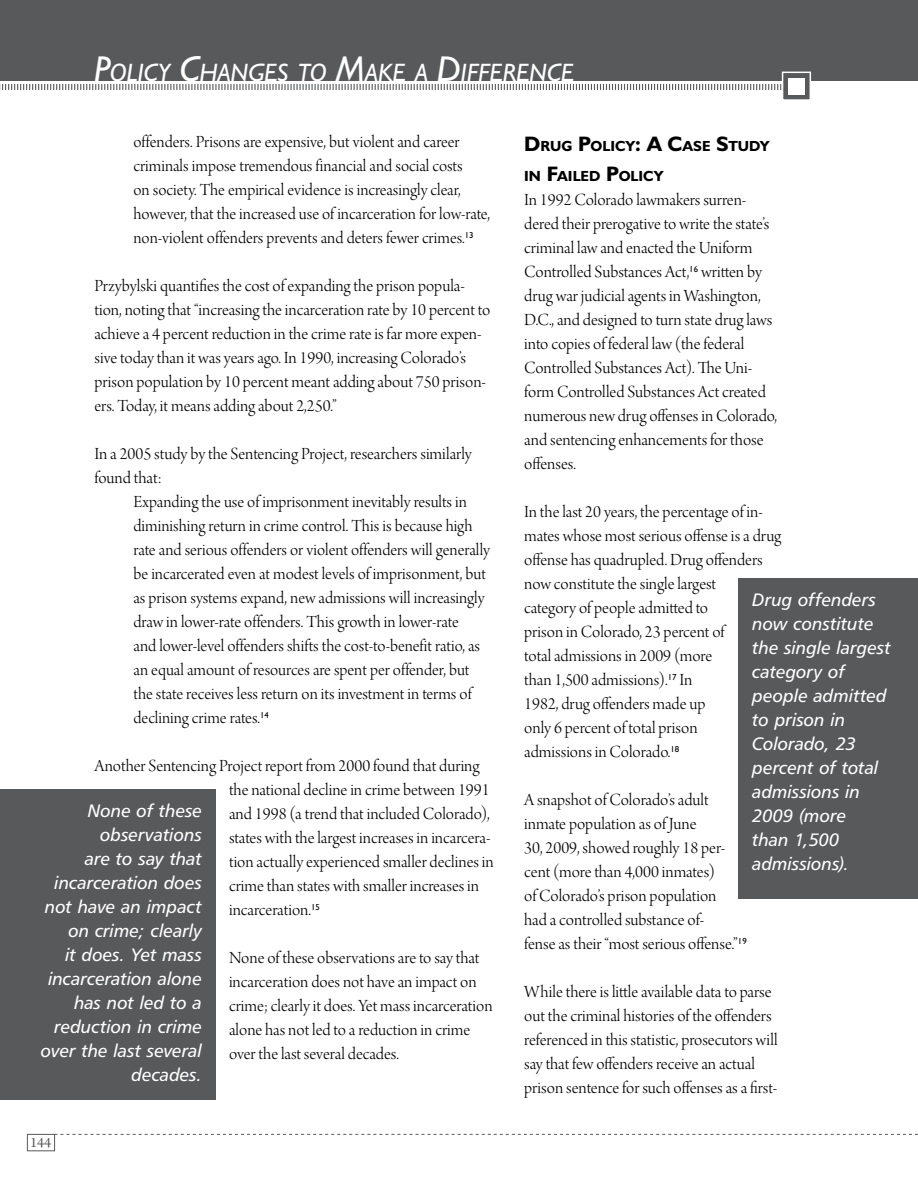
<style>
.page{position:relative;width:918px;height:1188px;background:#fff}
.page>*{position:absolute;margin:0;border:0;box-sizing:border-box;transform-origin:0 0}
.t1{font:italic 25.2px "Humanist 521 BT";letter-spacing:-.005em;color:#fff}
.t2{font:18px/24px "Arno Pro Light Display";color:#000}
.t3{font:18px/24px "Humanist 777 BT Italic B";letter-spacing:-.005em;color:#fff;text-align:right}
.t4{font:15px "Arno Pro";color:#58595b}
.t5{font:700 14.7px/30px "Humanist 521 BT";letter-spacing:.005em;color:#000}
.s1{font-size:36px}
.s2{font-size:21px}
</style>
<div class="page">
<svg style="left:55px;top:1134px;width:863px;height:1px"></svg>
<div style="left:0;top:0;width:918px;height:81px;background:#58595b"></div>
<svg style="left:0;top:84px;width:782px;height:6px"></svg>
<div style="left:782px;top:72px;width:29px;height:29px;background:#58595b;border:2px solid #fff"></div>
<div style="left:788px;top:78px;width:16px;height:16px;background:#fff"></div>
<div style="left:27px;top:1134px;width:28px;height:17px;border:1px solid #58595b"></div>
<div style="left:0;top:789px;width:216px;height:311px;background:#58595b"></div>
<div style="left:739px;top:578px;width:179px;height:320px;background:#58595b"></div>
<h1 class="t1" style="left:94px;top:57px;width:481px"><span class="s1">P</span>OLICY <span class="s1">C</span>HANGES TO <span class="s1">M</span>AKE A <span class="s1">D</span>IFFERENCE</h1>
<p class="t2" style="left:134px;top:131px;width:358px">offenders. Prisons are expensive, but violent and career criminals impose tremendous financial and social costs<br>on society. The empirical evidence is increasingly clear, however, that the increased use of incarceration for low-rate, non-violent offenders prevents and deters fewer crimes.<sup>13</sup></p>
<p class="t2" style="left:94px;top:275px;width:397px">Przybylski quantifies the cost of expanding the prison popula&shy;tion, noting that “increasing the incarceration rate by 10 percent to achieve a 4 percent reduction in the crime rate is far more expen&shy;sive today than it was years ago. In 1990, increasing Colorado’s prison population by 10 percent meant adding about 750 prison&shy;ers. Today, it means adding about 2,250.”</p>
<p class="t2" style="left:94px;top:443px;width:379px">In a 2005 study by the Sentencing Project, researchers similarly found that:</p>
<p class="t2" style="left:134px;top:491px;width:358px">Expanding the use of imprisonment inevitably results in diminishing return in crime control. This is because high rate and serious offenders or violent offenders will generally be incarcerated even at modest levels of imprisonment, but as prison systems expand, new admissions will increasingly draw in lower-rate offenders. This growth in lower-rate<br>and lower-level offenders shifts the cost-to-benefit ratio, as an equal amount of resources are spent per offender, but the state receives less return on its investment in terms of declining crime rates.<sup>14</sup></p>
<p class="t2" style="left:229px;top:755px;width:266px;text-indent:-135px">Another Sentencing Project report from 2000 found that during the national decline in crime between 1991 and 1998 (a trend that included Colorado), states with the largest increases in incarcera&shy;tion actually experienced smaller declines in crime than states with smaller increases in incarceration.<sup>15</sup></p>
<p class="t2" style="left:229px;top:947px;width:265px">None of these observations are to say that incarceration does not have an impact on crime; clearly it does. Yet mass incarceration alone has not led to a reduction in crime over the last several decades.</p>
<p class="t3" style="left:41px;top:798px;width:163px">None of these observations<br>are to say that incarceration does not have an impact on crime; clearly<br>it does. Yet mass incarceration alone has not led to a reduction in crime over the last several decades.</p>
<p class="t4" style="left:30px;top:1134px;width:23px">144</p>
<p class="t5" style="left:524px;top:131px;width:247px"><span class="s2">D</span>RUG <span class="s2">P</span>OLICY<span class="s2">: A C</span>ASE <span class="s2">S</span>TUDY<br>IN <span class="s2">F</span>AILED <span class="s2">P</span>OLICY</p>
<p class="t2" style="left:524px;top:189px;width:254px">In 1992 Colorado lawmakers surren&shy;dered their prerogative to write the state’s criminal law and enacted the Uniform Controlled Substances Act,<sup>16</sup> written by drug war judicial agents in Washington, D.C., and designed to turn state drug laws into copies of federal law (the federal Controlled Substances Act). The Uni&shy;form Controlled Substances Act created numerous new drug offenses in Colorado, and sentencing enhancements for those offenses.</p>
<p class="t2" style="left:524px;top:501px;width:259px">In the last 20 years, the percentage of in&shy;mates whose most serious offense is a drug offense has quadrupled. Drug offenders now constitute the single largest<br>category of people admitted to<br>prison in Colorado, 23 percent of<br>total admissions in 2009 (more<br>than 1,500 admissions).<sup>17</sup> In<br>1982, drug offenders made up<br>only 6 percent of total prison<br>admissions in Colorado.<sup>18</sup></p>
<p class="t2" style="left:524px;top:789px;width:224px">A snapshot of Colorado’s adult inmate population as of June<br>30, 2009, showed roughly 18 per&shy;cent (more than 4,000 inmates)<br>of Colorado’s prison population<br>had a controlled substance of-<br>fense as their “most serious offense.”<sup>19</sup></p>
<p class="t2" style="left:524px;top:981px;width:255px">While there is little available data to parse out the criminal histories of the offenders referenced in this statistic, prosecutors will say that few offenders receive an actual prison sentence for such offenses as a first-</p>
<p class="t3" style="left:752px;top:587px;width:140px;text-align:left">Drug offenders now constitute the single largest category of people admitted to prison in<br>Colorado, 23 percent of total admissions in<br>2009 (more<br>than 1,500 admissions).</p>
</div>
